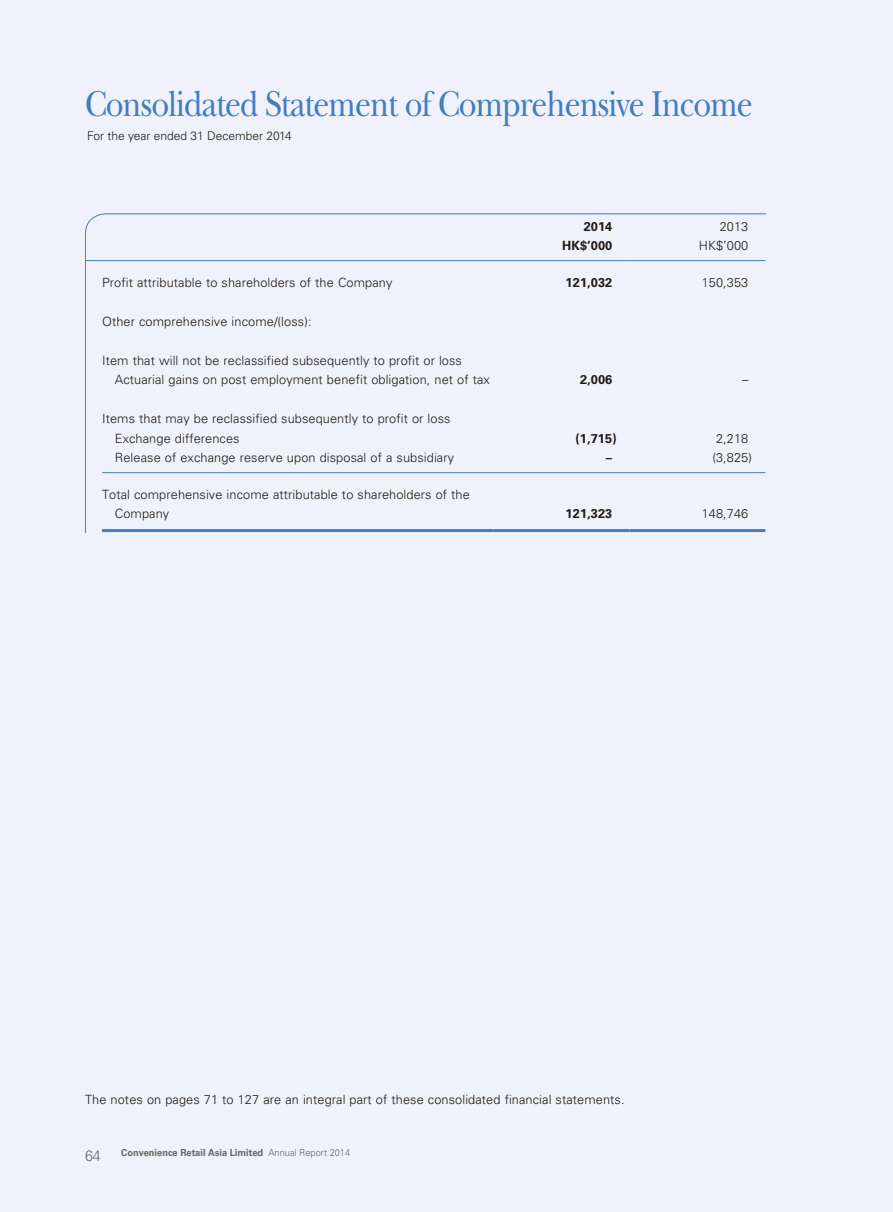
<style>
.page{position:relative;width:893px;height:1212px;background:#eff2fa}
.page>*{position:absolute;margin:0;border:0;box-sizing:border-box;transform-origin:0 0}
.t1{font:37.5px "New Baskerville Std";letter-spacing:-.03em;color:#437cc0;scale:.85 1}
.t2{font:300 15px "Univers LT Std";color:#666565;scale:.95 1}
.t3{font:300 12.75px/19.5px "Univers LT Std";letter-spacing:.01em;color:#231916}
.t4{font:700 12.75px "Univers LT Std";letter-spacing:.01em;color:#231916}
.t5{font:300 12px "Univers LT Std";color:#231916}
.t6{font:700 9.75px "Univers LT Std";color:#666565;scale:.95 1}
.s1{font-weight:300}
</style>
<div class="page">
<svg style="left:85px;top:213px;width:680px;height:319px"></svg>
<hr style="left:85px;top:260px;width:408px;height:1px;background:#437cc0">
<hr style="left:493px;top:260px;width:136px;height:1px;background:#437cc0">
<hr style="left:629px;top:260px;width:136px;height:1px;background:#437cc0">
<hr style="left:102px;top:472px;width:391px;height:1px;background:#437cc0">
<hr style="left:493px;top:472px;width:136px;height:1px;background:#437cc0">
<hr style="left:629px;top:472px;width:136px;height:1px;background:#437cc0">
<hr style="left:102px;top:529px;width:391px;height:3px;background:#437cc0">
<hr style="left:493px;top:529px;width:136px;height:3px;background:#437cc0">
<hr style="left:629px;top:529px;width:136px;height:3px;background:#437cc0">
<h1 class="t1" style="left:85px;top:89px;width:787px">Consolidated Statement of Comprehensive Income</h1>
<p class="t5" style="left:87px;top:130px;width:206px">For the year ended 31 December 2014</p>
<p class="t4" style="left:584px;top:220px;width:30px">2014</p>
<p class="t3" style="left:720px;top:217px;width:30px">2013</p>
<p class="t4" style="left:562px;top:240px;width:52px">HK$’000</p>
<p class="t3" style="left:699px;top:237px;width:51px">HK$’000</p>
<p class="t3" style="left:102px;top:273px;width:292px">Profit attributable to shareholders of the Company</p>
<p class="t4" style="left:566px;top:276px;width:48px">121,032</p>
<p class="t3" style="left:702px;top:273px;width:48px">150,353</p>
<p class="t3" style="left:102px;top:312px;width:211px">Other comprehensive income/(loss):</p>
<p class="t3" style="left:115px;top:351px;width:377px;text-indent:-13px">Item that will not be reclassified subsequently to profit or loss<br>Actuarial gains on post employment benefit obligation, net of tax</p>
<p class="t4" style="left:580px;top:374px;width:34px">2,006</p>
<p class="t3" style="left:742px;top:371px;width:8px">–</p>
<p class="t3" style="left:115px;top:410px;width:337px;text-indent:-13px">Items that may be reclassified subsequently to profit or loss<br>Exchange differences</p>
<p class="t4" style="left:576px;top:432px;width:42px">(1,715)</p>
<p class="t3" style="left:716px;top:429px;width:34px">2,218</p>
<p class="t3" style="left:115px;top:449px;width:341px">Release of exchange reserve upon disposal of a subsidiary</p>
<p class="t4" style="left:606px;top:452px;width:8px">–</p>
<p class="t3" style="left:712px;top:449px;width:41px">(3,825)</p>
<p class="t3" style="left:115px;top:485px;width:357px;text-indent:-13px">Total comprehensive income attributable to shareholders of the<br>Company</p>
<p class="t4" style="left:566px;top:508px;width:48px">121,323</p>
<p class="t3" style="left:702px;top:505px;width:48px">148,746</p>
<p class="t3" style="left:85px;top:1090px;width:541px">The notes on pages 71 to 127 are an integral part of these consolidated financial statements.</p>
<p class="t2" style="left:85px;top:1148px;width:18px">64</p>
<p class="t6" style="left:121px;top:1148px;width:243px">Convenience Retail Asia Limited <span class="s1">Annual Report 2014</span></p>
</div>
